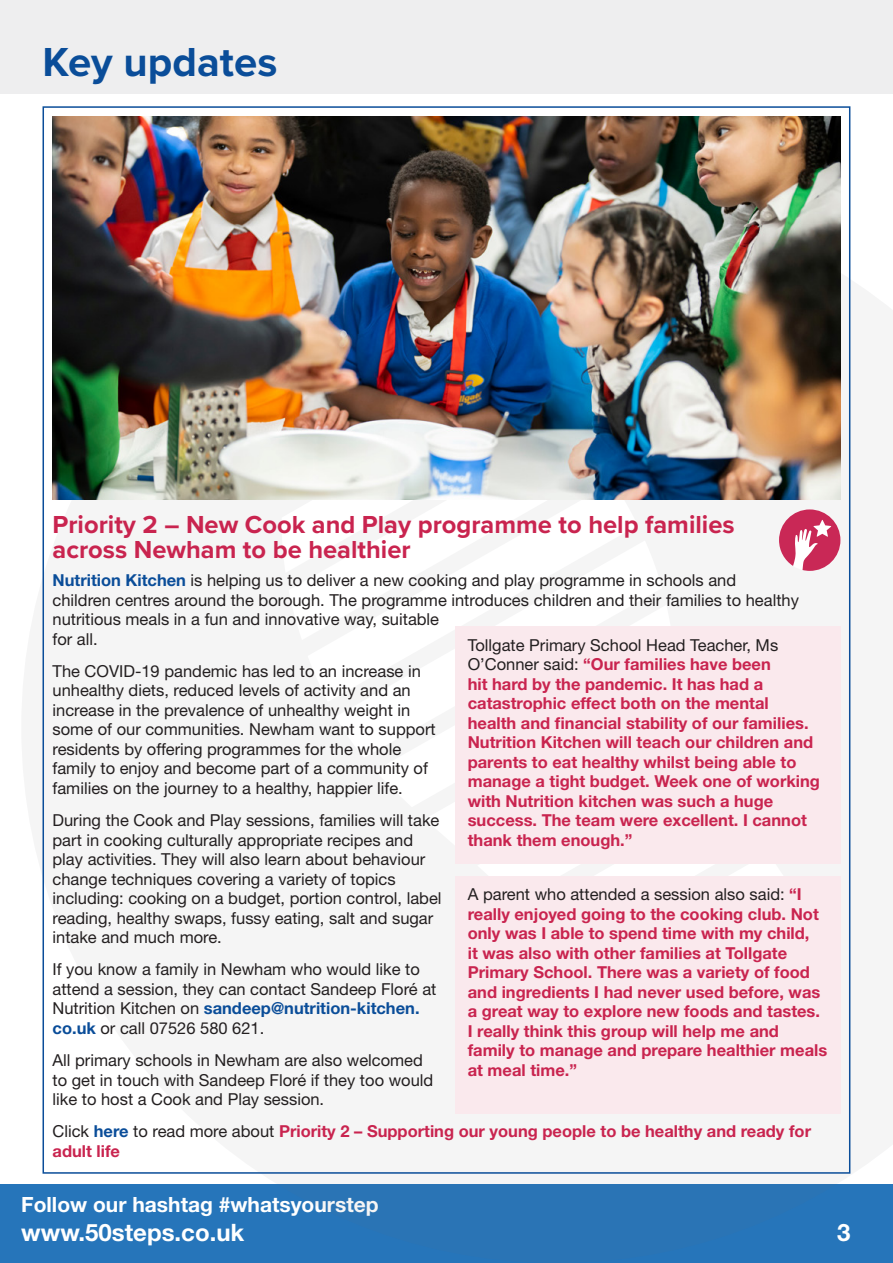
<style>
.page{position:relative;width:893px;height:1263px;background:#fff}
.page>*{position:absolute;margin:0;border:0;box-sizing:border-box;transform-origin:0 0}
.t1{font:700 42px "Proxima Nova";color:#0a4d99}
.Step_subhead{font:700 25.5px/25.5px "Proxima Nova";color:#c9244f}
.t2{font:700 24px "Helvetica Neue LT Std";color:#fff}
.t3{font:700 21px "Helvetica Neue LT Std";color:#fff}
.Body{font:16.5px/19.5px "Helvetica Neue LT Std";color:#231f20}
.Body-2{font:700 16.5px/19.5px "Helvetica Neue LT Std";color:#c9244f}
.s1{font-weight:700;color:#0a4d99}
.s2{font-weight:400;color:#231f20}
.s3{color:#0a4d99}
</style>
<div class="page">
<div style="left:0;top:1184px;width:893px;height:79px;background:#2675ba"></div>
<svg style="left:840px;top:904px;width:11px;height:254px;fill:#f5f5f5"></svg>
<svg style="left:779px;top:509px;width:61px;height:62px"></svg>
<div style="left:0;top:0;width:893px;height:94px;background:#eeeeef"></div>
<img style="left:53px;top:116px;width:787px;height:384px">
<div style="left:455px;top:876px;width:385px;height:238px;background:#fae9ed"></div>
<div style="left:455px;top:626px;width:385px;height:238px;background:#fae9ed"></div>
<p class="t1" style="left:43px;top:30px;width:236px">Key updates</p>
<p class="Step_subhead" style="left:53px;top:511px;width:684px">Priority 2 – New Cook and Play programme to help families across Newham to be healthier</p>
<p class="Body" style="left:53px;top:570px;width:748px"><span class="s1">Nutrition Kitchen</span> is helping us to deliver a new cooking and play programme in schools and<br>children centres around the borough. The programme introduces children and their families to healthy nutritious meals in a fun and innovative way, suitable<br>for all.</p>
<p class="Body" style="left:53px;top:661px;width:385px">The COVID-19 pandemic has led to an increase in unhealthy diets, reduced levels of activity and an increase in the prevalence of unhealthy weight in some of our communities. Newham want to support residents by offering programmes for the whole family to enjoy and become part of a community of families on the journey to a healthy, happier life.</p>
<p class="Body" style="left:53px;top:810px;width:391px">During the Cook and Play sessions, families will take part in cooking culturally appropriate recipes and play activities. They will also learn about behaviour change techniques covering a variety of topics including: cooking on a budget, portion control, label reading, healthy swaps, fussy eating, salt and sugar intake and much more.</p>
<p class="Body" style="left:53px;top:959px;width:385px">If you know a family in Newham who would like to attend a session, they can contact Sandeep Floré at Nutrition Kitchen on <span class="s1">sandeep@nutrition-kitchen. co.uk</span> or call 07526 580 621.</p>
<p class="Body" style="left:53px;top:1050px;width:382px">All primary schools in Newham are also welcomed to get in touch with Sandeep Floré if they too would like to host a Cook and Play session.</p>
<p class="Body-2" style="left:53px;top:1121px;width:760px"><span class="s2">Click</span> <span class="s3">here</span> <span class="s2">to read more about</span> Priority 2 – Supporting our young people to be healthy and ready for adult life</p>
<p class="Body-2" style="left:468px;top:635px;width:354px"><span class="s2">Tollgate Primary School Head Teacher, Ms O’Conner said:</span> “Our families have been<br>hit hard by the pandemic. It has had a catastrophic effect both on the mental health and financial stability of our families.<br>Nutrition Kitchen will teach our children and parents to eat healthy whilst being able to manage a tight budget. Week one of working with Nutrition kitchen was such a huge success. The team were excellent. I cannot thank them enough.”</p>
<p class="Body-2" style="left:468px;top:884px;width:361px"><span class="s2">A parent who attended a session also said:</span> “I really enjoyed going to the cooking club. Not only was I able to spend time with my child,<br>it was also with other families at Tollgate Primary School. There was a variety of food and ingredients I had never used before, was a great way to explore new foods and tastes.<br>I really think this group will help me and family to manage and prepare healthier meals at meal time.”</p>
<p class="t3" style="left:21px;top:1191px;width:359px">Follow our hashtag #whatsyourstep</p>
<h3 class="t2" style="left:21px;top:1217px;width:225px">www.50steps.co.uk</h3>
<h3 class="t2" style="left:837px;top:1217px;width:15px">3</h3>
</div>
